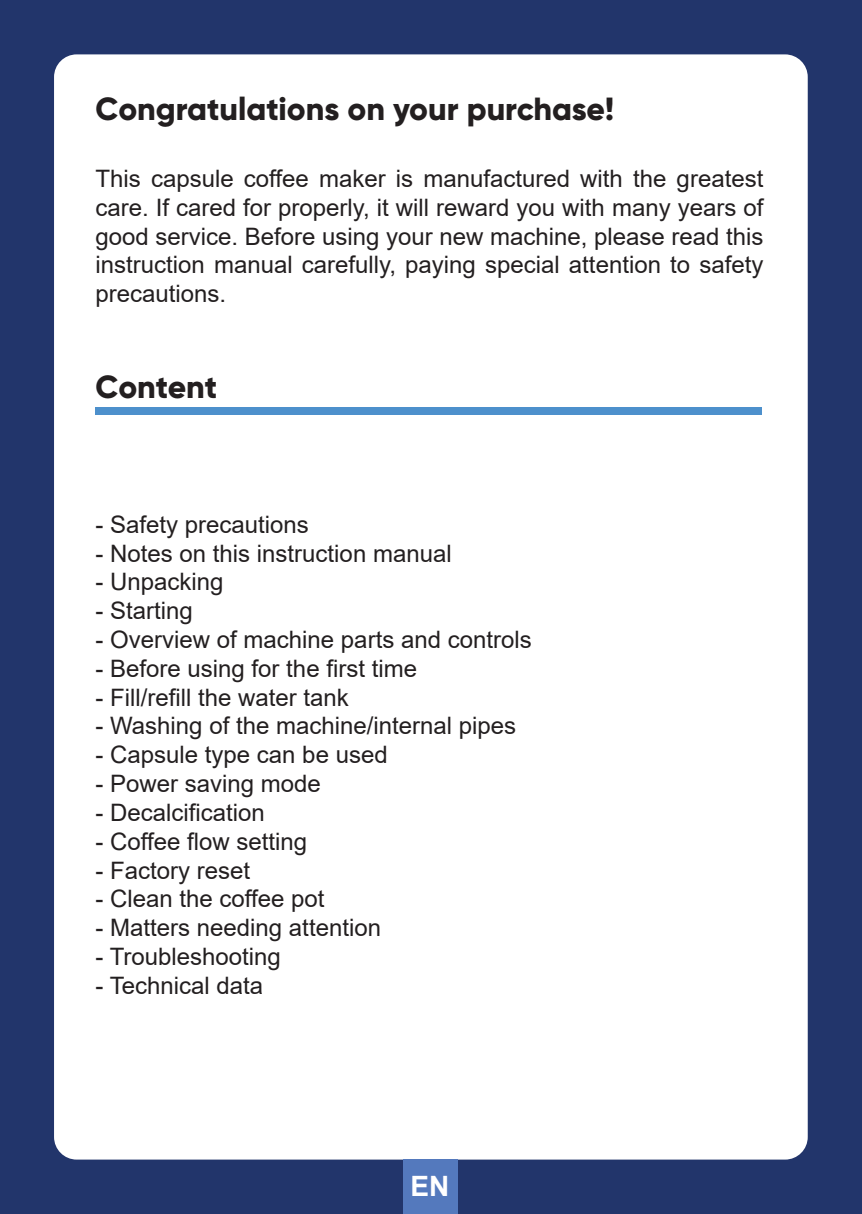
<style>
.page{position:relative;width:862px;height:1214px;background:#fff}
.page>*{position:absolute;margin:0;border:0;box-sizing:border-box;transform-origin:0 0}
.t1{font:800 32px "Gilroy";color:#231f20}
.t2{font:700 28px "Arial";color:#fff}
.t3{font:24px/28.8px "Arial";color:#231f20;text-align:justify}
</style>
<div class="page">
<div style="left:0;top:0;width:862px;height:1213px;background:#22356b"></div>
<div style="left:54px;top:54px;width:753px;height:1105px;background:#fff;border-radius:23px"></div>
<svg style="left:94px;top:54px;width:670px;height:361px"></svg>
<svg style="left:94px;top:1159px;width:670px;height:54px"></svg>
<h1 class="t1" style="left:95px;top:88px;width:520px">Congratulations on your purchase!</h1>
<p class="t3" style="left:95px;top:164px;width:669px">This capsule coffee maker is manufactured with the greatest care. If cared for properly, it will reward you with many years of good service. Before using your new machine, please read this instruction manual carefully, paying special attention to safety precautions.</p>
<h1 class="t1" style="left:95px;top:367px;width:123px">Content</h1>
<p class="t3" style="left:95px;top:509px;width:215px">- Safety precautions</p>
<p class="t3" style="left:95px;top:538px;width:358px">- Notes on this instruction manual</p>
<p class="t3" style="left:95px;top:567px;width:130px">- Unpacking</p>
<p class="t3" style="left:95px;top:596px;width:99px">- Starting</p>
<p class="t3" style="left:95px;top:625px;width:438px">- Overview of machine parts and controls</p>
<p class="t3" style="left:95px;top:653px;width:323px">- Before using for the first time</p>
<p class="t3" style="left:95px;top:682px;width:255px">- Fill/refill the water tank</p>
<p class="t3" style="left:95px;top:711px;width:422px">- Washing of the machine/internal pipes</p>
<p class="t3" style="left:95px;top:740px;width:294px">- Capsule type can be used</p>
<p class="t3" style="left:95px;top:769px;width:227px">- Power saving mode</p>
<p class="t3" style="left:95px;top:797px;width:171px">- Decalcification</p>
<p class="t3" style="left:95px;top:826px;width:213px">- Coffee flow setting</p>
<p class="t3" style="left:95px;top:855px;width:156px">- Factory reset</p>
<p class="t3" style="left:95px;top:884px;width:231px">- Clean the coffee pot</p>
<p class="t3" style="left:95px;top:913px;width:287px">- Matters needing attention</p>
<p class="t3" style="left:95px;top:941px;width:187px">- Troubleshooting</p>
<p class="t3" style="left:95px;top:970px;width:169px">- Technical data</p>
<p class="t2" style="left:410px;top:1166px;width:40px">EN</p>
</div>
